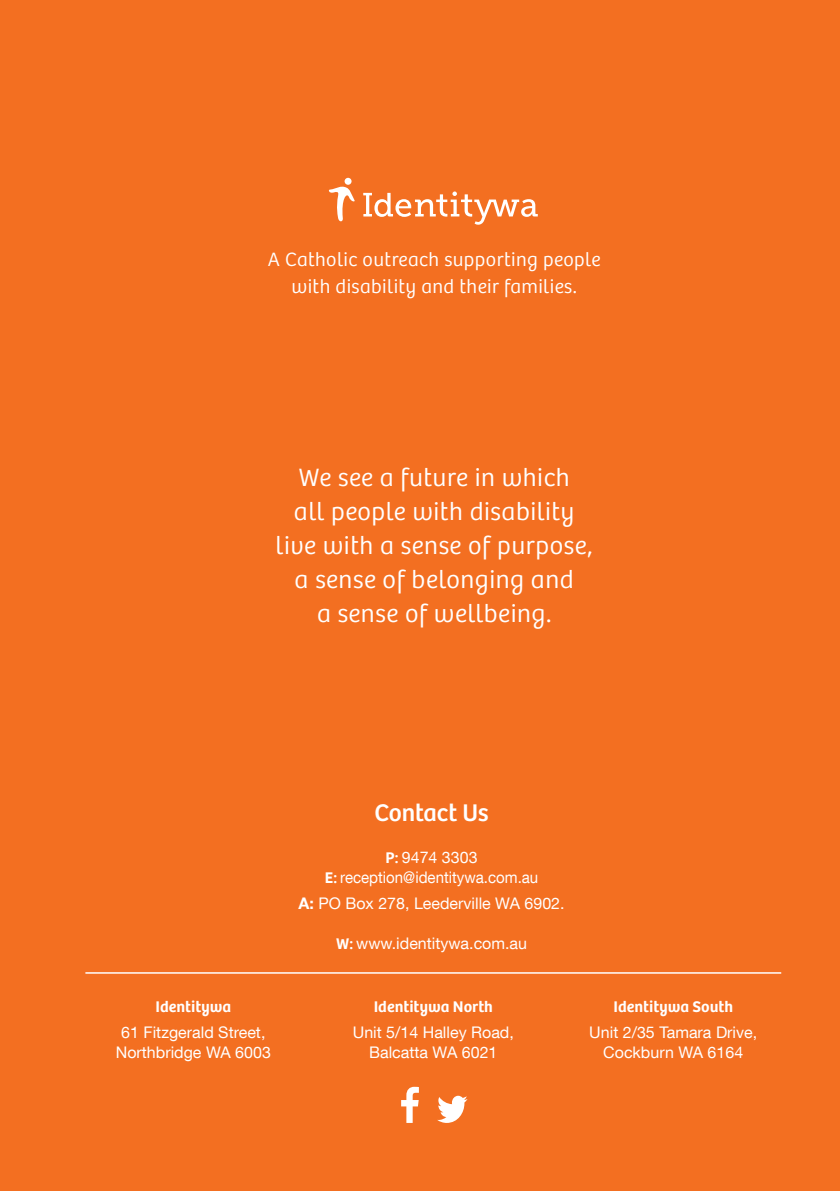
<style>
.page{position:relative;width:840px;height:1191px;background:#fff}
.page>*{position:absolute;margin:0;border:0;box-sizing:border-box;transform-origin:0 0}
.t1{font:300 26px/34px "Bree";letter-spacing:.02em;color:#fff;text-align:center}
.t2{font:25px "Bree";color:#fff}
.t3{font:300 20px/27px "Bree";letter-spacing:.02em;color:#fff;text-align:center}
.t4{font:16px/20px "Helvetica Neue LT Com";color:#fff;text-align:center}
.t5{font:600 16px "Bree";color:#fff}
.s1{font-family:"Bree";font-weight:600}
.s2{font-weight:700}
</style>
<div class="page">
<div style="left:0;top:0;width:839px;height:1191px;background:#f36f21"></div>
<svg style="left:328px;top:178px;width:209px;height:47px"></svg>
<hr style="left:85px;top:972px;width:695px;height:1px;background:#fff">
<svg style="left:401px;top:1086px;width:17px;height:37px"></svg>
<svg style="left:437px;top:1095px;width:30px;height:28px"></svg>
<p class="t3" style="left:268px;top:246px;width:334px">A Catholic outreach supporting people with disability and their families.</p>
<h1 class="t1" style="left:275px;top:460px;width:318px">We see a future in which<br>all people with disability live with a sense of purpose, a sense of belonging and<br>a sense of wellbeing.</h1>
<p class="t5" style="left:155px;top:997px;width:77px">Identitywa</p>
<p class="t4" style="left:116px;top:1021px;width:156px">61 Fitzgerald Street,<br>Northbridge WA 6003</p>
<h2 class="t2" style="left:374px;top:797px;width:115px">Contact Us</h2>
<p class="t4" style="left:325px;top:847px;width:215px"><span class="s1">P:</span> 9474 3303<br><span class="s1">E:</span> reception@identitywa.com.au</p>
<p class="t4" style="left:298px;top:893px;width:267px"><span class="s2">A:</span> PO Box 278, Leederville WA 6902.</p>
<p class="t4" style="left:336px;top:933px;width:192px"><span class="s1">W:</span> www.identitywa.com.au</p>
<p class="t5" style="left:373px;top:997px;width:121px">Identitywa North</p>
<p class="t4" style="left:352px;top:1021px;width:162px">Unit 5/14 Halley Road,<br>Balcatta WA 6021</p>
<p class="t5" style="left:613px;top:997px;width:121px">Identitywa South</p>
<p class="t4" style="left:589px;top:1021px;width:169px">Unit 2/35 Tamara Drive,<br>Cockburn WA 6164</p>
</div>
